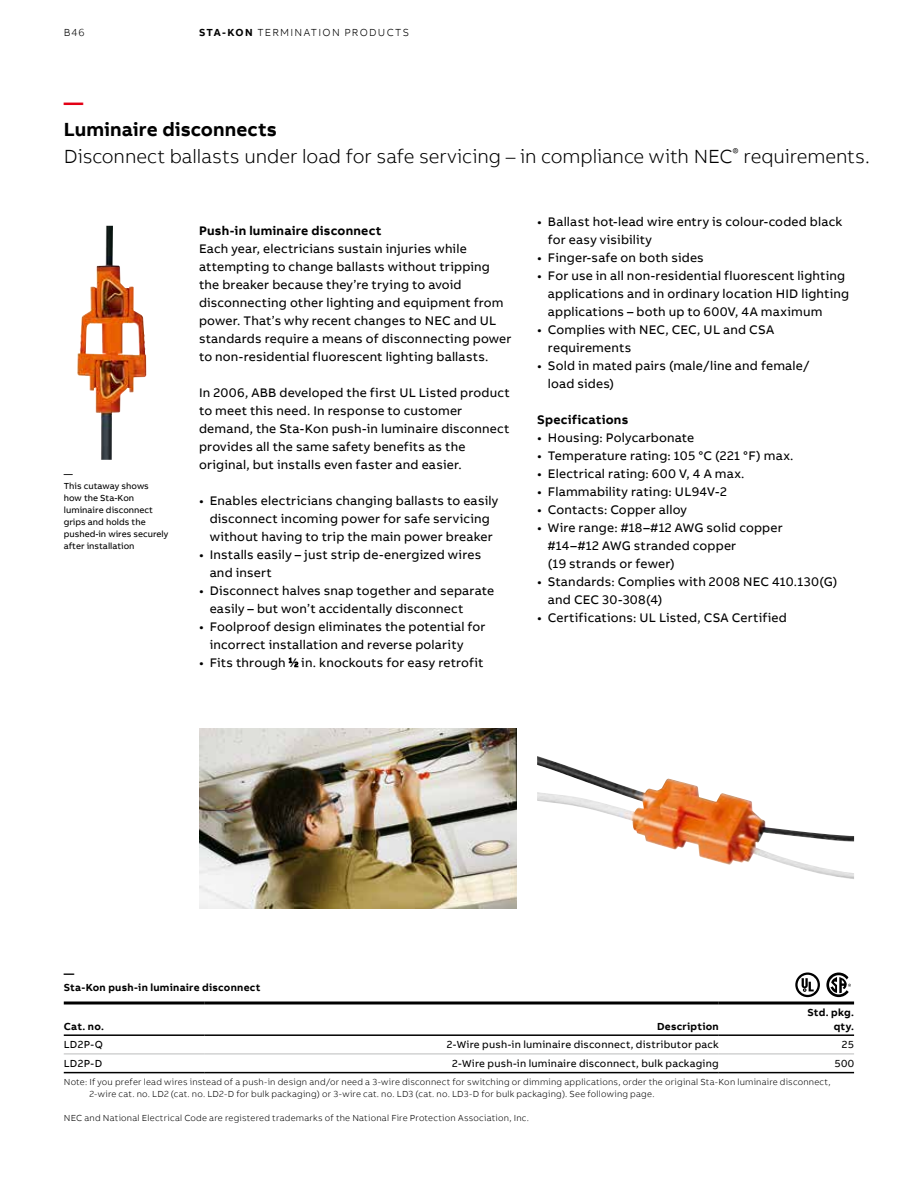
<style>
.page{position:relative;width:918px;height:1188px;background:#fff}
.page>*{position:absolute;margin:0;border:0;box-sizing:border-box;transform-origin:0 0}
.t1{font:300 19.5px/27px "AB Bvoice";letter-spacing:-.005em;color:#000}
.t2{font:700 19.5px "AB Bvoice";color:#e30015}
.t3{font:12.75px/18px "AB Bvoice";letter-spacing:.015em;color:#000}
.t4{font:700 12.75px "AB Bvoice";letter-spacing:.02em;color:#000}
.t5{font:10.5px "AB Bvoice";letter-spacing:.02em;color:#000}
.t6{font:700 10.5px/13.5px "AB Bvoice";letter-spacing:.025em;color:#000;text-align:right}
.t7{font:300 10.5px "AB Bvoice";letter-spacing:.12em;color:#000}
.t8{font:300 9px/12px "AB Bvoice";letter-spacing:.025em;color:#000}
.t9{font:9px/12px "AB Bvoice";color:#000}
.s1{font-weight:700}
.s2{font-size:7.05px}
</style>
<div class="page">
<svg style="left:289px;top:658px;width:9px;height:9px"></svg>
<img style="left:77px;top:226px;width:69px;height:234px">
<hr style="left:64px;top:1054px;width:140px;height:1px;background:#bbbcbc">
<hr style="left:204px;top:1054px;width:515px;height:1px;background:#bbbcbc">
<hr style="left:719px;top:1054px;width:135px;height:1px;background:#bbbcbc">
<hr style="left:64px;top:1002px;width:140px;height:3px;background:#000">
<hr style="left:204px;top:1002px;width:515px;height:3px;background:#000">
<hr style="left:719px;top:1002px;width:135px;height:3px;background:#000">
<hr style="left:64px;top:1034px;width:140px;height:2px;background:#000">
<hr style="left:204px;top:1034px;width:515px;height:2px;background:#000">
<hr style="left:719px;top:1034px;width:135px;height:2px;background:#000">
<hr style="left:64px;top:1072px;width:140px;height:1px;background:#000">
<hr style="left:204px;top:1072px;width:515px;height:1px;background:#000">
<hr style="left:719px;top:1072px;width:135px;height:1px;background:#000">
<img style="left:199px;top:729px;width:317px;height:180px">
<img style="left:537px;top:765px;width:317px;height:114px">
<svg style="left:826px;top:973px;width:25px;height:24px"></svg>
<svg style="left:795px;top:973px;width:25px;height:24px"></svg>
<p class="t7" style="left:64px;top:26px;width:22px">B46</p>
<p class="t7" style="left:199px;top:26px;width:211px"><span class="s1">STA-KON</span> TERMINATION PRODUCTS</p>
<h1 class="t2" style="left:64px;top:90px;width:21px">—</h1>
<h1 class="t1" style="left:64px;top:116px;width:807px"><span class="s1">Luminaire disconnects<br></span>Disconnect ballasts under load for safe servicing – in compliance with NEC<sup>®</sup> requirements.</h1>
<p class="t9" style="left:64px;top:468px;width:106px">—<br>This cutaway shows how the Sta-Kon luminaire disconnect grips and holds the pushed-in wires securely after installation</p>
<p class="t4" style="left:199px;top:222px;width:184px">Push-in luminaire disconnect</p>
<p class="t3" style="left:199px;top:240px;width:314px">Each year, electricians sustain injuries while attempting to change ballasts without tripping the breaker because they’re trying to avoid disconnecting other lighting and equipment from power. That’s why recent changes to NEC and UL standards require a means of disconnecting power to non-residential fluorescent lighting ballasts.</p>
<p class="t3" style="left:199px;top:384px;width:312px">In 2006, ABB developed the first UL Listed product to meet this need. In response to customer demand, the Sta-Kon push-in luminaire disconnect provides all the same safety benefits as the original, but installs even faster and easier.</p>
<p class="t3" style="left:199px;top:492px;width:301px;text-align:center">• Enables electricians changing ballasts to easily disconnect incoming power for safe servicing without having to trip the main power breaker</p>
<p class="t3" style="left:210px;top:546px;width:273px;text-indent:-11px">• Installs easily – just strip de-energized wires and insert</p>
<p class="t3" style="left:210px;top:582px;width:286px;text-indent:-11px">• Disconnect halves snap together and separate easily – but won’t accidentally disconnect</p>
<p class="t3" style="left:210px;top:618px;width:277px;text-indent:-11px">• Foolproof design eliminates the potential for incorrect installation and reverse polarity</p>
<p class="t3" style="left:199px;top:654px;width:286px">• Fits through <sup>1</sup>⁄<span class="s2">2</span> in. knockouts for easy retrofit</p>
<p class="t3" style="left:548px;top:213px;width:296px;text-indent:-11px">• Ballast hot-lead wire entry is colour-coded black for easy visibility</p>
<p class="t3" style="left:537px;top:249px;width:168px">• Finger-safe on both sides</p>
<p class="t3" style="left:548px;top:267px;width:303px;text-indent:-11px">• For use in all non-residential fluorescent lighting applications and in ordinary location HID lighting applications – both up to 600V, 4A maximum</p>
<p class="t3" style="left:548px;top:321px;width:228px;text-indent:-11px">• Complies with NEC, CEC, UL and CSA requirements</p>
<p class="t3" style="left:548px;top:357px;width:263px;text-indent:-11px">• Sold in mated pairs (male/line and female/ load sides)</p>
<p class="t4" style="left:537px;top:411px;width:93px">Specifications</p>
<p class="t3" style="left:537px;top:429px;width:159px">• Housing: Polycarbonate</p>
<p class="t3" style="left:537px;top:447px;width:258px">• Temperature rating: 105 °C (221 °F) max.</p>
<p class="t3" style="left:537px;top:465px;width:209px">• Electrical rating: 600 V, 4 A max.</p>
<p class="t3" style="left:537px;top:483px;width:191px">• Flammability rating: UL94V-2</p>
<p class="t3" style="left:537px;top:501px;width:151px">• Contacts: Copper alloy</p>
<p class="t3" style="left:548px;top:519px;width:236px;text-indent:-11px">• Wire range: #18–#12 AWG solid copper #14–#12 AWG stranded copper<br>(19 strands or fewer)</p>
<p class="t3" style="left:548px;top:573px;width:291px;text-indent:-11px">• Standards: Complies with 2008 NEC 410.130(G) and CEC 30-308(4)</p>
<p class="t3" style="left:537px;top:609px;width:251px">• Certifications: UL Listed, CSA Certified</p>
<p class="t6" style="left:64px;top:967px;width:198px;text-align:left">—<br>Sta-Kon push-in luminaire disconnect</p>
<p class="t6" style="left:64px;top:1019px;width:42px">Cat. no.</p>
<p class="t6" style="left:657px;top:1019px;width:63px">Description</p>
<p class="t6" style="left:808px;top:1006px;width:48px">Std. pkg. qty.</p>
<p class="t5" style="left:64px;top:1038px;width:41px">LD2P-Q</p>
<p class="t5" style="left:447px;top:1038px;width:274px">2-Wire push-in luminaire disconnect, distributor pack</p>
<p class="t5" style="left:841px;top:1038px;width:14px">25</p>
<p class="t5" style="left:64px;top:1057px;width:40px">LD2P-D</p>
<p class="t5" style="left:452px;top:1057px;width:268px">2-Wire push-in luminaire disconnect, bulk packaging</p>
<p class="t5" style="left:834px;top:1057px;width:21px">500</p>
<p class="t8" style="left:89px;top:1076px;width:743px;text-indent:-26px">Note: If you prefer lead wires instead of a push-in design and/or need a 3-wire disconnect for switching or dimming applications, order the original Sta-Kon luminaire disconnect,<br>2-wire cat. no. LD2 (cat. no. LD2-D for bulk packaging) or 3-wire cat. no. LD3 (cat. no. LD3-D for bulk packaging). See following page.</p>
<p class="t8" style="left:64px;top:1112px;width:467px">NEC and National Electrical Code are registered trademarks of the National Fire Protection Association, Inc.</p>
</div>
